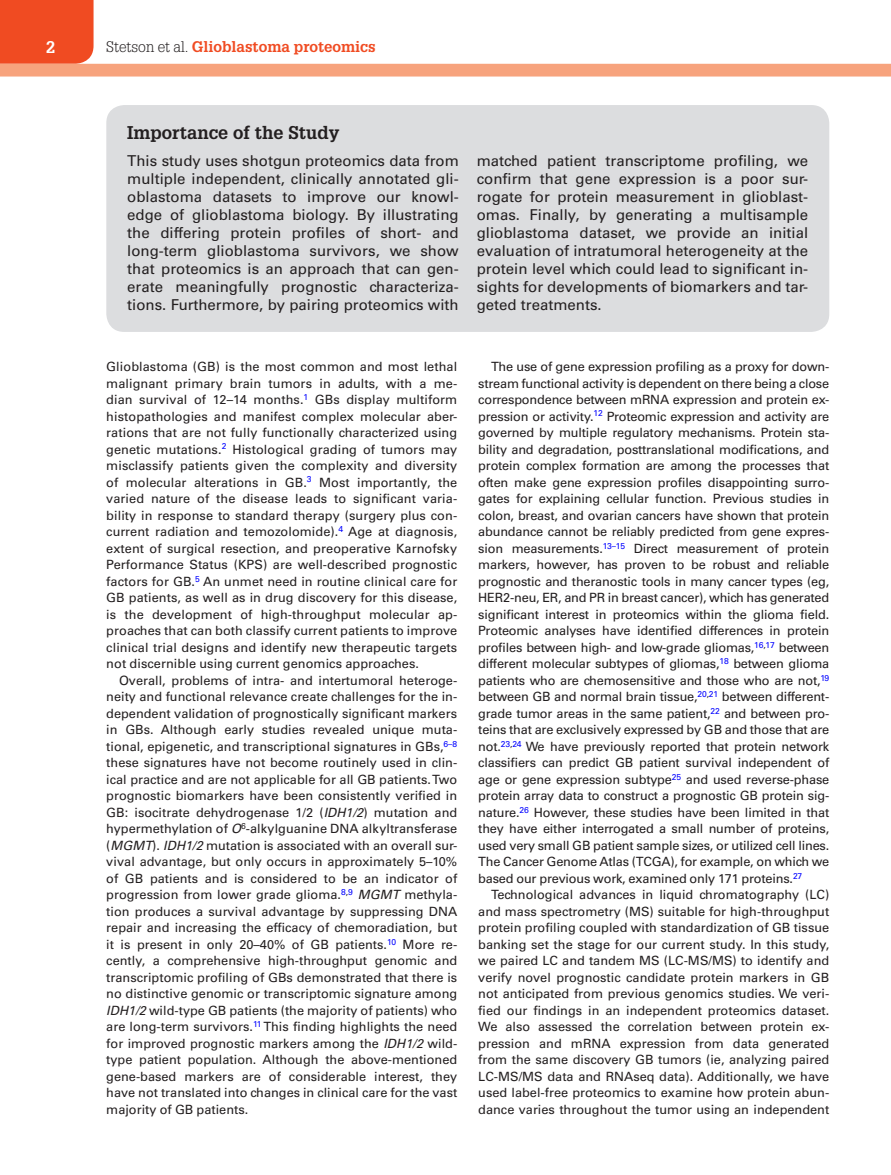
<style>
.page{position:relative;width:891px;height:1175px;background:#fff}
.page>*{position:absolute;margin:0;border:0;box-sizing:border-box;transform-origin:0 0}
.t1{font:700 18px "Glypha LT Std";color:#231f20}
.t2{font:700 16.5px "Glypha LT Std";color:#fff}
.t3{font:15px/18px "Univers LT Std";color:#231f20;text-align:justify}
.t4{font:700 15px "Glypha LT Std";color:#f04b22}
.t5{font:12.75px/16.5px "Univers LT Std";color:#231f20;text-align:justify}
.s1{font-weight:300;color:#231f20}
.s2{font-style:italic}
</style>
<div class="page">
<div style="left:0;top:0;width:94px;height:64px;background:#f04b22"></div>
<div style="left:0;top:64px;width:891px;height:12px;background:#f7a37d"></div>
<div style="left:106px;top:105px;width:723px;height:227px;background:#dcdddf;border-radius:18px"></div>
<p class="t2" style="left:46px;top:37px;width:11px">2</p>
<p class="t4" style="left:106px;top:37px;width:271px"><span class="s1">Stetson et al.</span> Glioblastoma proteomics</p>
<h1 class="t1" style="left:127px;top:121px;width:214px">Importance of the Study</h1>
<p class="t3" style="left:127px;top:152px;width:333px">This study uses shotgun proteomics data from multiple independent, clinically annotated gli&shy;oblastoma datasets to improve our knowl&shy;edge of glioblastoma biology. By illustrating the differing protein profiles of short- and long-term glioblastoma survivors, we show that proteomics is an approach that can gen&shy;erate meaningfully prognostic characteriza&shy;tions. Furthermore, by pairing proteomics with</p>
<p class="t3" style="left:477px;top:152px;width:333px">matched patient transcriptome profiling, we confirm that gene expression is a poor sur&shy;rogate for protein measurement in glioblast&shy;omas. Finally, by generating a multisample glioblastoma dataset, we provide an initial evaluation of intratumoral heterogeneity at the protein level which could lead to significant in&shy;sights for developments of biomarkers and tar&shy;geted treatments.</p>
<p class="t5" style="left:106px;top:358px;width:353px">Glioblastoma (GB) is the most common and most lethal malignant primary brain tumors in adults, with a me&shy;dian survival of 12–14 months.<sup>1</sup> GBs display multiform histopathologies and manifest complex molecular aber&shy;rations that are not fully functionally characterized using genetic mutations.<sup>2</sup> Histological grading of tumors may misclassify patients given the complexity and diversity of molecular alterations in GB.<sup>3</sup> Most importantly, the varied nature of the disease leads to significant varia&shy;bility in response to standard therapy (surgery plus con&shy;current radiation and temozolomide).<sup>4</sup> Age at diagnosis, extent of surgical resection, and preoperative Karnofsky Performance Status (KPS) are well-described prognostic factors for GB.<sup>5</sup> An unmet need in routine clinical care for GB patients, as well as in drug discovery for this disease, is the development of high-throughput molecular ap&shy;proaches that can both classify current patients to improve clinical trial designs and identify new therapeutic targets not discernible using current genomics approaches.</p>
<p class="t5" style="left:106px;top:672px;width:353px;text-indent:13px">Overall, problems of intra- and intertumoral heteroge&shy;neity and functional relevance create challenges for the in&shy;dependent validation of prognostically significant markers in GBs. Although early studies revealed unique muta&shy;tional, epigenetic, and transcriptional signatures in GBs,<sup>6–8 </sup>these signatures have not become routinely used in clin&shy;ical practice and are not applicable for all GB patients. Two prognostic biomarkers have been consistently verified in GB: isocitrate dehydrogenase 1/2 (<span class="s2">IDH1/2</span>) mutation and hypermethylation of <span class="s2">O</span><sup>6</sup>-alkylguanine DNA alkyltransferase (<span class="s2">MGMT</span>). <span class="s2">IDH1/2</span> mutation is associated with an overall sur&shy;vival advantage, but only occurs in approximately 5–10% of GB patients and is considered to be an indicator of progression from lower grade glioma.<sup>8</sup><sup>,</sup><sup>9</sup> <span class="s2">MGMT</span> methyla&shy;tion produces a survival advantage by suppressing DNA repair and increasing the efficacy of chemoradiation, but it is present in only 20–40% of GB patients.<sup>10</sup> More re&shy;cently, a comprehensive high-throughput genomic and transcriptomic profiling of GBs demonstrated that there is no distinctive genomic or transcriptomic signature among <span class="s2">IDH1/2</span> wild-type GB patients (the majority of patients) who are long-term survivors.<sup>11</sup> This finding highlights the need for improved prognostic markers among the <span class="s2">IDH1/2</span> wild&shy;type patient population. Although the above-mentioned gene-based markers are of considerable interest, they have not translated into changes in clinical care for the vast majority of GB patients.</p>
<p class="t5" style="left:478px;top:358px;width:353px;text-indent:13px">The use of gene expression profiling as a proxy for down&shy;stream functional activity is dependent on there being a close correspondence between mRNA expression and protein ex&shy;pression or activity.<sup>12</sup> Proteomic expression and activity are governed by multiple regulatory mechanisms. Protein sta&shy;bility and degradation, posttranslational modifications, and protein complex formation are among the processes that often make gene expression profiles disappointing surro&shy;gates for explaining cellular function. Previous studies in colon, breast, and ovarian cancers have shown that protein abundance cannot be reliably predicted from gene expres&shy;sion measurements.<sup>13–15</sup> Direct measurement of protein markers, however, has proven to be robust and reliable prognostic and theranostic tools in many cancer types (eg, HER2-neu, ER, and PR in breast cancer), which has generated significant interest in proteomics within the glioma field.<br>Proteomic analyses have identified differences in protein profiles between high- and low-grade gliomas,<sup>16</sup><sup>,</sup><sup>17</sup> between different molecular subtypes of gliomas,<sup>18</sup> between glioma patients who are chemosensitive and those who are not,<sup>19 </sup>between GB and normal brain tissue,<sup>20</sup><sup>,</sup><sup>21</sup> between different&shy;grade tumor areas in the same patient,<sup>22</sup> and between pro&shy;teins that are exclusively expressed by GB and those that are not.<sup>23</sup><sup>,</sup><sup>24</sup> We have previously reported that protein network classifiers can predict GB patient survival independent of age or gene expression subtype<sup>25</sup> and used reverse-phase protein array data to construct a prognostic GB protein sig&shy;nature.<sup>26</sup> However, these studies have been limited in that they have either interrogated a small number of proteins, used very small GB patient sample sizes, or utilized cell lines.<br>The Cancer Genome Atlas (TCGA), for example, on which we based our previous work, examined only 171 proteins.<sup>27</sup></p>
<p class="t5" style="left:478px;top:886px;width:353px;text-indent:13px">Technological advances in liquid chromatography (LC) and mass spectrometry (MS) suitable for high-throughput protein profiling coupled with standardization of GB tissue banking set the stage for our current study. In this study, we paired LC and tandem MS (LC-MS/MS) to identify and verify novel prognostic candidate protein markers in GB not anticipated from previous genomics studies. We veri&shy;fied our findings in an independent proteomics dataset.<br>We also assessed the correlation between protein ex&shy;pression and mRNA expression from data generated from the same discovery GB tumors (ie, analyzing paired LC-MS/MS data and RNAseq data). Additionally, we have used label-free proteomics to examine how protein abun&shy;dance varies throughout the tumor using an independent</p>
</div>
